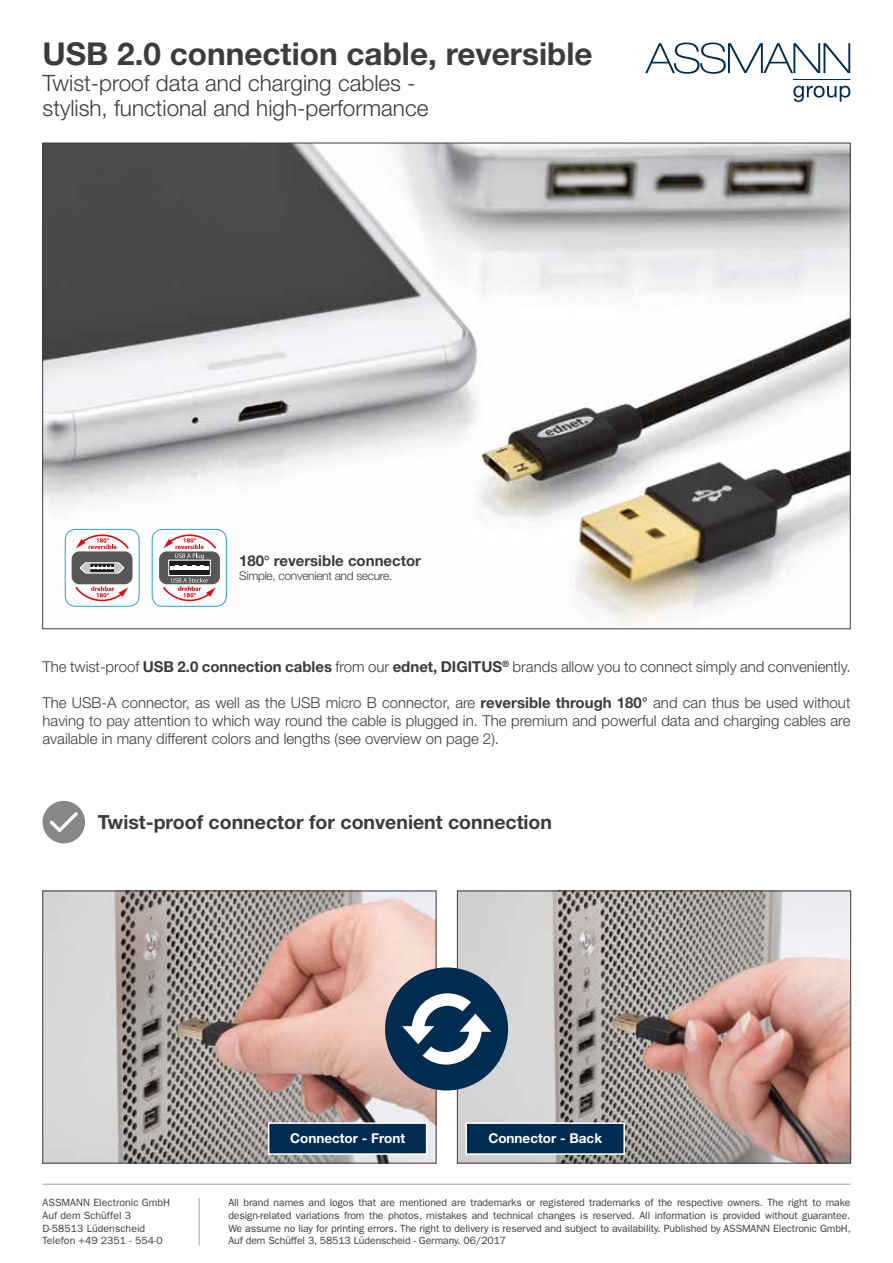
<style>
.page{position:relative;width:893px;height:1263px;background:#fff}
.page>*{position:absolute;margin:0;border:0;box-sizing:border-box;transform-origin:0 0}
.t1{font:700 31.5px "Helvetica Neue LT Std";color:#3c3c3b}
.t2{font:300 22.5px/25.5px "Helvetica Neue LT Std";color:#3c3c3b}
.t3{font:700 19.5px "Helvetica Neue LT Std";color:#3c3c3b}
.t4{font:300 15px/18px "Helvetica Neue LT Std";color:#3c3c3b;text-align:justify}
.t5{font:700 15px "Helvetica Neue LT Std";color:#3c3c3b}
.t6{font:700 13.5px "Helvetica Neue LT Std";color:#fff}
.t7{font:300 12px "Helvetica Neue LT Std";letter-spacing:-.025em;color:#3c3c3b}
.t8{font:10.5px/12.6px "ITC Franklin Gothic Std";letter-spacing:.005em;color:#3c3c3b}
.s1{font-family:"ITC Franklin Gothic Std";font-weight:400}
.s2{font-weight:700}
</style>
<div class="page">
<img style="left:45px;top:893px;width:389px;height:268px">
<div style="left:43px;top:891px;width:393px;height:272px;border:1px solid #3c3c3b"></div>
<img style="left:459px;top:893px;width:390px;height:268px">
<div style="left:457px;top:891px;width:394px;height:272px;border:1px solid #3c3c3b"></div>
<img style="left:45px;top:145px;width:803px;height:480px">
<hr style="left:43px;top:1184px;width:808px;height:1px;background:#9fa4ab">
<hr style="left:199px;top:1198px;width:1px;height:47px;background:#9fa4ab">
<svg style="left:645px;top:43px;width:205px;height:31px"></svg>
<hr style="left:793px;top:79px;width:57px;height:1px;background:#002c50">
<svg style="left:793px;top:86px;width:57px;height:16px"></svg>
<div style="left:269px;top:1123px;width:158px;height:31px;background:#002c50"></div>
<div style="left:268px;top:1122px;width:159px;height:33px;border:2px solid #fff"></div>
<div style="left:466px;top:1123px;width:158px;height:31px;background:#002c50"></div>
<div style="left:465px;top:1122px;width:160px;height:33px;border:2px solid #fff"></div>
<div style="left:43px;top:801px;width:42px;height:42px;background:#878787;border-radius:50%"></div>
<svg style="left:50px;top:812px;width:28px;height:20px"></svg>
<div style="left:385px;top:967px;width:123px;height:123px;background:#002c50;border-radius:50%"></div>
<svg style="left:402px;top:993px;width:89px;height:71px"></svg>
<div style="left:65px;top:529px;width:74px;height:77px;background:#fff;border-radius:11px"></div>
<div style="left:65px;top:529px;width:74px;height:77px;border:1px solid #2aa1db;border-radius:11px"></div>
<div style="left:72px;top:551px;width:60px;height:33px;background:#575756;border-radius:8px"></div>
<svg style="left:80px;top:562px;width:44px;height:12px"></svg>
<svg style="left:76px;top:534px;width:53px;height:16px"></svg>
<svg style="left:75px;top:586px;width:53px;height:16px"></svg>
<div style="left:152px;top:529px;width:74px;height:77px;background:#fff;border-radius:11px"></div>
<div style="left:152px;top:529px;width:74px;height:77px;border:1px solid #2aa1db;border-radius:11px"></div>
<svg style="left:159px;top:551px;width:61px;height:33px"></svg>
<div style="left:169px;top:560px;width:41px;height:15px;background:#1d1d1b"></div>
<div style="left:168px;top:560px;width:43px;height:16px;border:1px solid #fff"></div>
<hr style="left:170px;top:566px;width:39px;height:4px;background:#fff">
<svg style="left:163px;top:534px;width:55px;height:25px"></svg>
<svg style="left:161px;top:578px;width:55px;height:24px"></svg>
<h1 class="t1" style="left:43px;top:34px;width:552px">USB 2.0 connection cable, reversible</h1>
<h2 class="t2" style="left:43px;top:69px;width:387px">Twist-proof data and charging cables - stylish, functional and high-performance</h2>
<h3 class="t5" style="left:239px;top:551px;width:183px">180<span class="s1">º</span> reversible connector</h3>
<p class="t7" style="left:239px;top:569px;width:155px">Simple, convenient and secure.</p>
<h3 class="t4" style="left:43px;top:658px;width:809px">The twist-proof <span class="s2">USB 2.0 connection cables</span> from our <span class="s2">ednet, DIGITUS</span><sup>®</sup> brands allow you to connect simply and conveniently.</h3>
<p class="t4" style="left:43px;top:694px;width:809px">The USB-A connector, as well as the USB micro B connector, are <span class="s2">reversible through 180°</span> and can thus be used without having to pay attention to which way round the cable is plugged in. The premium and powerful data and charging cables are available in many different colors and lengths (see overview on page 2).</p>
<h3 class="t3" style="left:98px;top:810px;width:456px">Twist-proof connector for convenient connection</h3>
<p class="t6" style="left:290px;top:1130px;width:117px">Connector - Front</p>
<p class="t6" style="left:488px;top:1130px;width:115px">Connector - Back</p>
<p class="t8" style="left:43px;top:1196px;width:129px">ASSMANN Electronic GmbH<br>Auf dem Schüffel 3<br>D-58513 Lüdenscheid<br>Telefon +49 2351 - 554-0</p>
<p class="t8" style="left:228px;top:1197px;width:624px;text-align:justify">All brand names and logos that are mentioned are trademarks or registered trademarks of the respective owners. The right to make design-related variations from the photos, mistakes and technical changes is reserved. All information is provided without guarantee.<br>We assume no liay for printing errors. The right to delivery is reserved and subject to availability. Published by ASSMANN Electronic GmbH, Auf dem Schüffel 3, 58513 Lüdenscheid - Germany. 06/2017</p>
</div>
